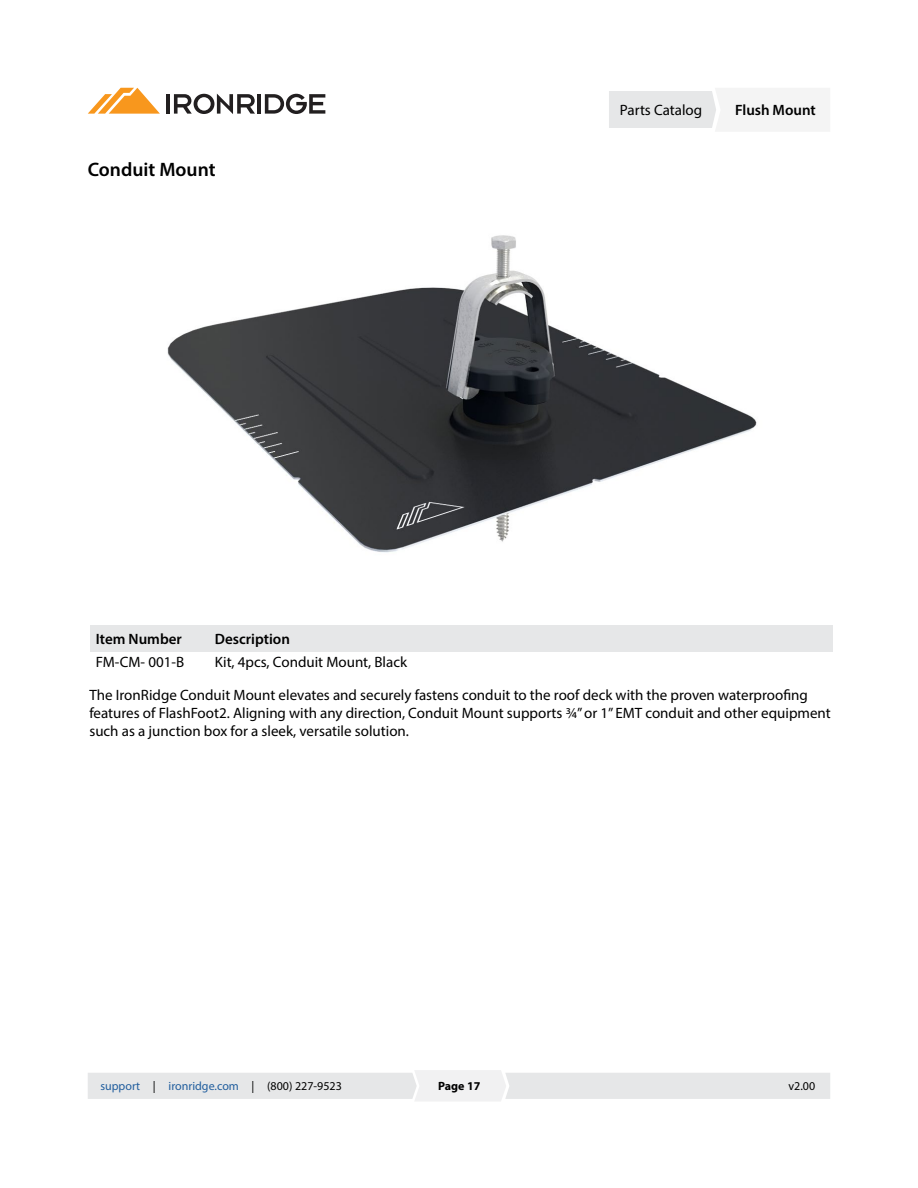
<style>
.page{position:relative;width:918px;height:1188px;background:#fff}
.page>*{position:absolute;margin:0;border:0;box-sizing:border-box;transform-origin:0 0}
.t1{font:600 19.5px "Myriad Pro";color:#000}
.t2{font:15px/18px "Myriad Pro";color:#000}
.t3{font:600 15px "Myriad Pro";color:#000}
.t4{font:12px "Myriad Pro";color:#215e9e}
.t5{font:700 12px "Myriad Pro";color:#000}
.t6{font:12px "Myriad Pro";color:#000}
.s1{color:#000}
</style>
<div class="page">
<svg style="left:609px;top:88px;width:221px;height:43px"></svg>
<hr style="left:257px;top:94px;width:4px;height:20px;background:#221f20">
<svg style="left:265px;top:94px;width:60px;height:20px"></svg>
<hr style="left:166px;top:94px;width:4px;height:20px;background:#221f20">
<svg style="left:174px;top:94px;width:81px;height:20px"></svg>
<svg style="left:88px;top:88px;width:72px;height:26px"></svg>
<svg style="left:88px;top:1070px;width:742px;height:31px"></svg>
<div style="left:90px;top:626px;width:743px;height:26px;background:#e6e7e8"></div>
<img style="left:167px;top:235px;width:590px;height:318px">
<h1 class="t1" style="left:88px;top:157px;width:129px">Conduit Mount</h1>
<p class="t3" style="left:96px;top:630px;width:88px">Item Number</p>
<p class="t3" style="left:215px;top:630px;width:77px">Description</p>
<p class="t2" style="left:96px;top:653px;width:90px">FM-CM- 001-B</p>
<p class="t2" style="left:215px;top:653px;width:194px">Kit, 4pcs, Conduit Mount, Black</p>
<p class="t2" style="left:620px;top:101px;width:84px">Parts Catalog</p>
<p class="t3" style="left:735px;top:101px;width:82px">Flush Mount</p>
<p class="t2" style="left:89px;top:686px;width:743px">The IronRidge Conduit Mount elevates and securely fastens conduit to the roof deck with the proven waterproofing features of FlashFoot2. Aligning with any direction, Conduit Mount supports ¾” or 1” EMT conduit and other equipment such as a junction box for a sleek, versatile solution.</p>
<p class="t4" style="left:100px;top:1079px;width:243px">support <span class="s1">|</span> ironridge.com <span class="s1">| (800) 227-9523</span></p>
<p class="t5" style="left:438px;top:1078px;width:44px">Page 17</p>
<p class="t6" style="left:789px;top:1079px;width:28px">v2.00</p>
</div>
